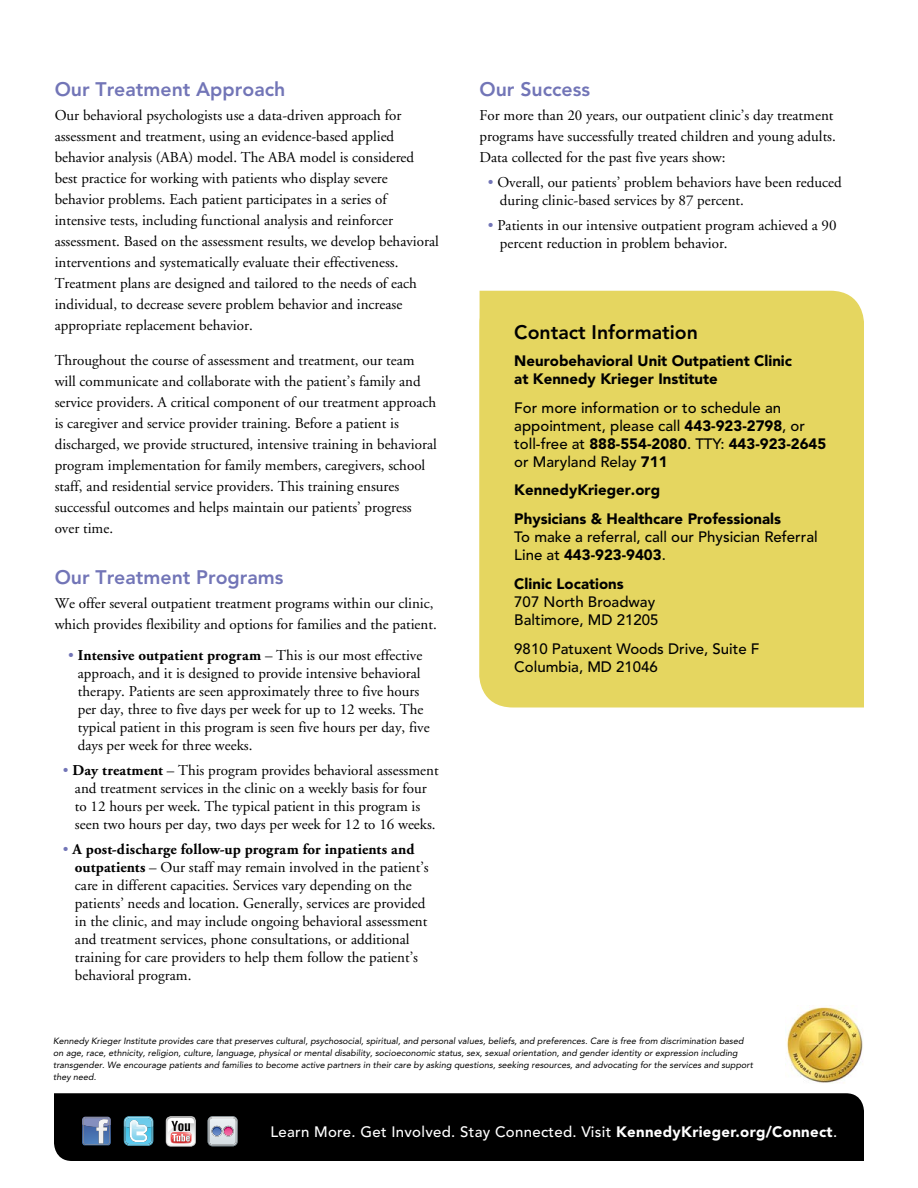
<style>
.page{position:relative;width:918px;height:1188px;background:#fff}
.page>*{position:absolute;margin:0;border:0;box-sizing:border-box;transform-origin:0 0}
.t1{font:800 19.5px "Avenir";color:#7275b7}
.t2{font:800 19.5px "Avenir";color:#000}
.t3{font:15px/21px "Adobe Garamond";color:#000}
.t4{font:500 15px/18px "Avenir";color:#000}
.t5{font:900 15px/18px "Avenir";color:#000}
.t6{font:500 15px "Avenir";letter-spacing:.02em;color:#fff}
.t7{font:italic 9px/12px "Avenir";color:#000}
.s1{color:#7275b7}
.s2{font-weight:700}
.s3{font-weight:900}
</style>
<div class="page">
<div style="left:479px;top:291px;width:385px;height:417px;background:#e5d660"></div>
<img style="left:785px;top:1005px;width:78px;height:78px">
<div style="left:54px;top:1093px;width:810px;height:68px;background:#000"></div>
<svg style="left:124px;top:1116px;width:29px;height:30px"></svg>
<svg style="left:82px;top:1117px;width:29px;height:28px"></svg>
<svg style="left:166px;top:1116px;width:30px;height:31px"></svg>
<svg style="left:208px;top:1116px;width:30px;height:30px"></svg>
<h1 class="t1" style="left:55px;top:78px;width:232px">Our Treatment Approach</h1>
<p class="t3" style="left:55px;top:105px;width:386px">Our behavioral psychologists use a data-driven approach for assessment and treatment, using an evidence-based applied behavior analysis (ABA) model. The ABA model is considered best practice for working with patients who display severe behavior problems. Each patient participates in a series of intensive tests, including functional analysis and reinforcer assessment. Based on the assessment results, we develop behavioral interventions and systematically evaluate their effectiveness.<br>Treatment plans are designed and tailored to the needs of each individual, to decrease severe problem behavior and increase appropriate replacement behavior.</p>
<p class="t3" style="left:55px;top:350px;width:384px">Throughout the course of assessment and treatment, our team will communicate and collaborate with the patient’s family and service providers. A critical component of our treatment approach is caregiver and service provider training. Before a patient is discharged, we provide structured, intensive training in behavioral program implementation for family members, caregivers, school staff, and residential service providers. This training ensures successful outcomes and helps maintain our patients’ progress over time.</p>
<h1 class="t1" style="left:55px;top:565px;width:230px">Our Treatment Programs</h1>
<p class="t3" style="left:55px;top:593px;width:384px">We offer several outpatient treatment programs within our clinic, which provides flexibility and options for families and the patient.</p>
<p class="t3" style="left:78px;top:647px;width:353px;line-height:18px;text-indent:-10px"><span class="s1">•</span> <span class="s2">Intensive outpatient program</span> – This is our most effective approach, and it is designed to provide intensive behavioral therapy. Patients are seen approximately three to five hours per day, three to five days per week for up to 12 weeks. The typical patient in this program is seen five hours per day, five days per week for three weeks.</p>
<p class="t3" style="left:75px;top:762px;width:365px;line-height:18px;text-indent:-12px"><span class="s1">•</span> <span class="s2">Day treatment</span> – This program provides behavioral assessment and treatment services in the clinic on a weekly basis for four to 12 hours per week. The typical patient in this program is seen two hours per day, two days per week for 12 to 16 weeks.</p>
<p class="t3" style="left:75px;top:840px;width:355px;line-height:18px;text-indent:-12px"><span class="s1">•</span> <span class="s2">A post-discharge follow-up program for inpatients and outpatients</span> – Our staff may remain involved in the patient’s care in different capacities. Services vary depending on the patients’ needs and location. Generally, services are provided in the clinic, and may include ongoing behavioral assessment and treatment services, phone consultations, or additional training for care providers to help them follow the patient’s behavioral program.</p>
<h1 class="t1" style="left:480px;top:78px;width:112px">Our Success</h1>
<p class="t3" style="left:480px;top:105px;width:358px">For more than 20 years, our outpatient clinic’s day treatment programs have successfully treated children and young adults.<br>Data collected for the past five years show:</p>
<p class="t3" style="left:500px;top:173px;width:344px;line-height:18px;text-indent:-12px"><span class="s1">•</span> Overall, our patients’ problem behaviors have been reduced during clinic-based services by 87 percent.</p>
<p class="t3" style="left:500px;top:216px;width:338px;line-height:18px;text-indent:-12px"><span class="s1">•</span> Patients in our intensive outpatient program achieved a 90 percent reduction in problem behavior.</p>
<h1 class="t2" style="left:514px;top:321px;width:185px">Contact Information</h1>
<p class="t5" style="left:514px;top:351px;width:279px">Neurobehavioral Unit Outpatient Clinic at Kennedy Krieger Institute</p>
<p class="t4" style="left:514px;top:399px;width:314px">For more information or to schedule an appointment, please call <span class="s3">443-923-2798</span>, or toll-free at <span class="s3">888-554-2080</span>. TTY: <span class="s3">443-923-2645 </span>or Maryland Relay <span class="s3">711</span></p>
<p class="t5" style="left:514px;top:476px;width:268px;line-height:28.8px">KennedyKrieger.org<br>Physicians &amp; Healthcare Professionals</p>
<p class="t4" style="left:514px;top:528px;width:305px">To make a referral, call our Physician Referral<br>Line at <span class="s3">443-923-9403</span>.</p>
<p class="t5" style="left:514px;top:575px;width:111px">Clinic Locations</p>
<p class="t4" style="left:514px;top:593px;width:146px">707 North Broadway<br>Baltimore, MD 21205</p>
<p class="t4" style="left:514px;top:640px;width:247px">9810 Patuxent Woods Drive, Suite F<br>Columbia, MD 21046</p>
<p class="t7" style="left:53px;top:1035px;width:701px">Kennedy Krieger Institute provides care that preserves cultural, psychosocial, spiritual, and personal values, beliefs, and preferences. Care is free from discrimination based on age, race, ethnicity, religion, culture, language, physical or mental disability, socioeconomic status, sex, sexual orientation, and gender identity or expression including transgender. We encourage patients and families to become active partners in their care by asking questions, seeking resources, and advocating for the services and support they need.</p>
<p class="t6" style="left:270px;top:1123px;width:568px">Learn More. Get Involved. Stay Connected. Visit <span class="s3">KennedyKrieger.org/Connect</span>.</p>
</div>
